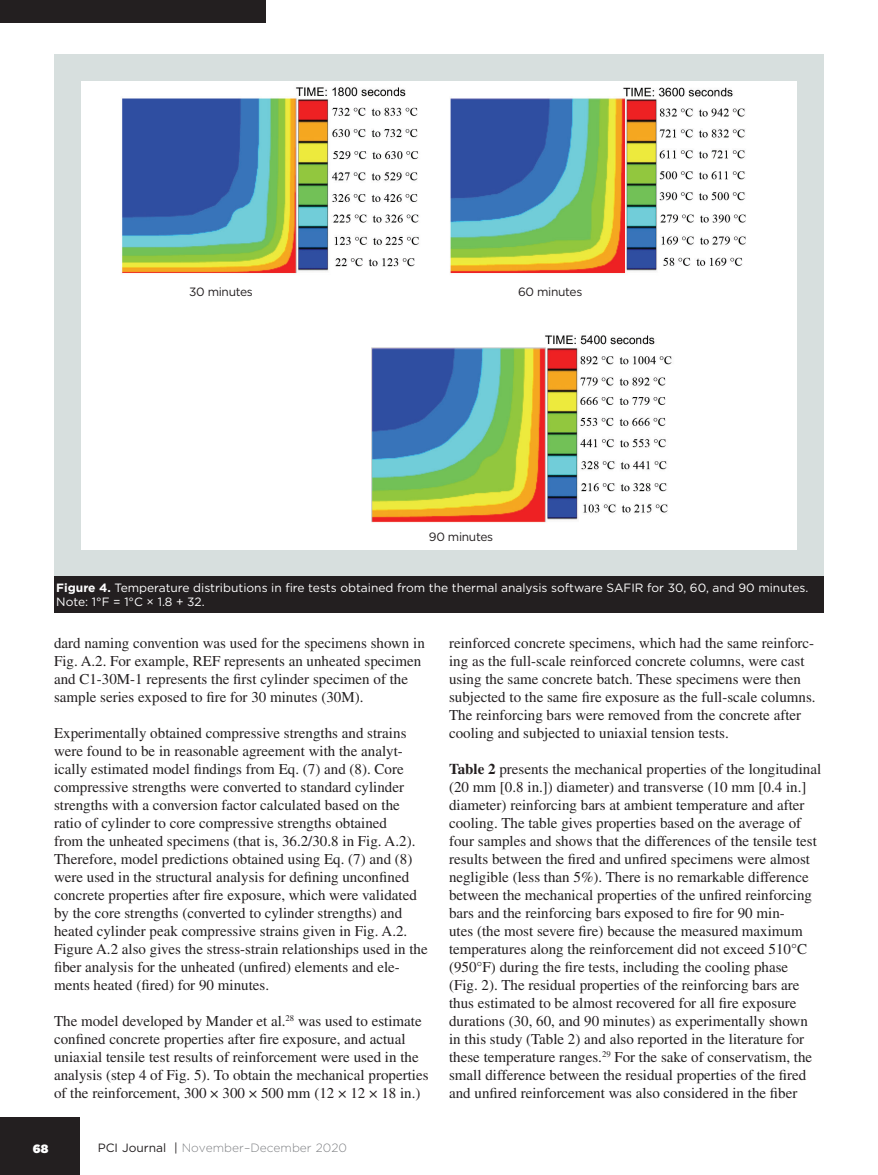
<style>
.page{position:relative;width:878px;height:1175px;background:#fff}
.page>*{position:absolute;margin:0;border:0;box-sizing:border-box;transform-origin:0 0}
.Body{font:15px/18px "Times LT Std";color:#231f20}
.Figure_caption{font:12px/14.4px "Gotham";color:#fff}
.t1{font:300 12px "Gotham";color:#808285}
.Figure_label{font:12px "Gotham";letter-spacing:-.025em;color:#231f20}
.t2{font:900 12px "Gotham";color:#fff}
.s1{font-weight:700}
.s2{font-weight:400;color:#231f20}
</style>
<div class="page">
<div style="left:0;top:1117px;width:80px;height:57px;background:#231f20"></div>
<div style="left:0;top:0;width:266px;height:23px;background:#231f20"></div>
<div style="left:54px;top:54px;width:770px;height:540px;background:#d7dfde"></div>
<div style="left:81px;top:81px;width:715px;height:468px;background:#fff"></div>
<img style="left:122px;top:87px;width:624px;height:436px">
<div style="left:54px;top:576px;width:770px;height:36px;background:#231f20"></div>
<p class="Figure_label" style="left:189px;top:284px;width:65px">30 minutes</p>
<p class="Figure_label" style="left:518px;top:284px;width:66px">60 minutes</p>
<p class="Figure_label" style="left:429px;top:529px;width:66px">90 minutes</p>
<p class="Figure_caption" style="left:56px;top:580px;width:753px"><span class="s1">Figure 4.</span> Temperature distributions in fire tests obtained from the thermal analysis software SAFIR for 30, 60, and 90 minutes.<br>Note: 1°F = 1°C × 1.8 + 32.</p>
<p class="Body" style="left:54px;top:634px;width:372px">dard naming convention was used for the specimens shown in Fig. A.2. For example, REF represents an unheated specimen and C1-30M-1 represents the first cylinder specimen of the sample series exposed to fire for 30 minutes (30M).</p>
<p class="Body" style="left:54px;top:724px;width:375px">Experimentally obtained compressive strengths and strains were found to be in reasonable agreement with the analyt&shy;ically estimated model findings from Eq. (7) and (8). Core compressive strengths were converted to standard cylinder strengths with a conversion factor calculated based on the ratio of cylinder to core compressive strengths obtained<br>from the unheated specimens (that is, 36.2/30.8 in Fig. A.2).<br>Therefore, model predictions obtained using Eq. (7) and (8) were used in the structural analysis for defining unconfined concrete properties after fire exposure, which were validated by the core strengths (converted to cylinder strengths) and heated cylinder peak compressive strains given in Fig. A.2.<br>Figure A.2 also gives the stress-strain relationships used in the fiber analysis for the unheated (unfired) elements and ele&shy;ments heated (fired) for 90 minutes.</p>
<p class="Body" style="left:54px;top:1012px;width:376px">The model developed by Mander et al.<sup>28</sup> was used to estimate confined concrete properties after fire exposure, and actual uniaxial tensile test results of reinforcement were used in the analysis (step 4 of Fig. 5). To obtain the mechanical properties of the reinforcement, 300 × 300 × 500 mm (12 × 12 × 18 in.)</p>
<p class="t2" style="left:33px;top:1139px;width:17px">68</p>
<p class="t1" style="left:98px;top:1140px;width:251px"><span class="s2">PCI Journal</span> <span class="s2">|</span> November–December 2020</p>
<p class="Body" style="left:449px;top:634px;width:368px">reinforced concrete specimens, which had the same reinforc&shy;ing as the full-scale reinforced concrete columns, were cast using the same concrete batch. These specimens were then subjected to the same fire exposure as the full-scale columns.<br>The reinforcing bars were removed from the concrete after cooling and subjected to uniaxial tension tests.</p>
<p class="Body" style="left:449px;top:760px;width:373px"><span class="s1">Table 2</span> presents the mechanical properties of the longitudinal (20 mm [0.8 in.]) diameter) and transverse (10 mm [0.4 in.] diameter) reinforcing bars at ambient temperature and after cooling. The table gives properties based on the average of four samples and shows that the differences of the tensile test results between the fired and unfired specimens were almost negligible (less than 5%). There is no remarkable difference between the mechanical properties of the unfired reinforcing bars and the reinforcing bars exposed to fire for 90 min-<br>utes (the most severe fire) because the measured maximum temperatures along the reinforcement did not exceed 510°C (950°F) during the fire tests, including the cooling phase<br>(Fig. 2). The residual properties of the reinforcing bars are thus estimated to be almost recovered for all fire exposure durations (30, 60, and 90 minutes) as experimentally shown in this study (Table 2) and also reported in the literature for these temperature ranges.<sup>29</sup> For the sake of conservatism, the small difference between the residual properties of the fired and unfired reinforcement was also considered in the fiber</p>
</div>
